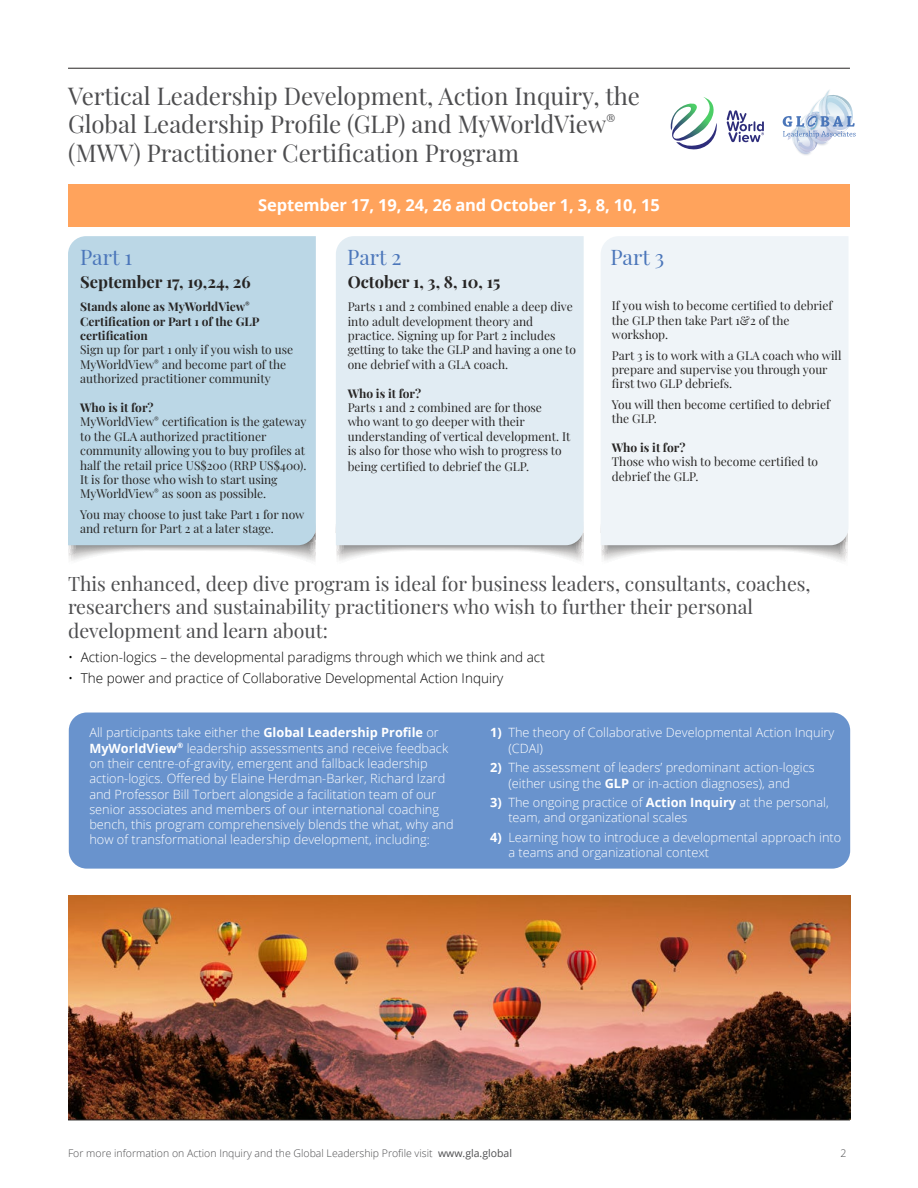
<style>
.page{position:relative;width:918px;height:1188px;background:#fff}
.page>*{position:absolute;margin:0;border:0;box-sizing:border-box;transform-origin:0 0}
.t1{font:24px/28.5px "Playfair Display";color:#4d4d4f}
.t2{font:21px "Playfair Display";color:#4b76ba}
.t3{font:19.5px/23.4px "Playfair Display";color:#4d4d4f}
.t4{font:700 16.5px "Open Sans";letter-spacing:-.01em;color:#fff}
.t5{font:700 16.5px "Playfair Display";color:#272524}
.t6{font:300 13.5px "Open Sans";color:#000}
.t7{font:300 12.75px/15.3px "Open Sans";color:#fff}
.t8{font:12px/14.4px "Playfair Display";color:#272524}
.t9{font:700 12px/14.4px "Playfair Display";color:#272524}
.t10{font:300 10.5px "Open Sans";color:#4d4d4f}
.s1{font-weight:700}
.s2{font-weight:400}
</style>
<div class="page">
<div style="left:69px;top:713px;width:781px;height:156px;background:#6993cd;border-radius:18px"></div>
<svg style="left:68px;top:545px;width:248px;height:16px"></svg>
<svg style="left:601px;top:545px;width:247px;height:16px"></svg>
<svg style="left:336px;top:545px;width:248px;height:16px"></svg>
<div style="left:68px;top:236px;width:248px;height:309px;background:#bbd7e6"></div>
<div style="left:601px;top:236px;width:247px;height:309px;background:#eff4f8"></div>
<div style="left:336px;top:236px;width:248px;height:309px;background:#e1ecf3"></div>
<img style="left:68px;top:896px;width:782px;height:224px">
<hr style="left:68px;top:68px;width:782px;height:1px;background:#272524">
<div style="left:68px;top:184px;width:782px;height:42px;background:#ffa35c"></div>
<hr style="left:68px;top:1120px;width:782px;height:1px;background:#272524">
<svg style="left:727px;top:110px;width:37px;height:32px"></svg>
<svg style="left:671px;top:97px;width:46px;height:52px"></svg>
<svg style="left:783px;top:90px;width:73px;height:64px"></svg>
<h1 class="t1" style="left:68px;top:80px;width:574px">Vertical Leadership Development, Action Inquiry, the<br>Global Leadership Profile (GLP) and MyWorldView<sup>® </sup>(MWV) Practitioner Certification Program</h1>
<h3 class="t4" style="left:258px;top:194px;width:403px">September 17, 19, 24, 26 and October 1, 3, 8, 10, 15</h3>
<h2 class="t2" style="left:80px;top:240px;width:54px">Part 1</h2>
<h2 class="t2" style="left:347px;top:240px;width:56px">Part 2</h2>
<h2 class="t2" style="left:610px;top:240px;width:55px">Part 3</h2>
<h3 class="t5" style="left:80px;top:269px;width:172px">September 17, 19,24, 26</h3>
<p class="t9" style="left:80px;top:299px;width:181px">Stands alone as MyWorldView<sup>®<br></sup>Certification or Part 1 of the GLP certification</p>
<p class="t8" style="left:80px;top:342px;width:215px">Sign up for part 1 only if you wish to use<br>MyWorldView<sup>®</sup> and become part of the authorized practitioner community</p>
<p class="t8" style="left:80px;top:399px;width:228px"><span class="s1">Who is it for?<br></span>MyWorldView<sup>®</sup> certification is the gateway to the GLA authorized practitioner community allowing you to buy profiles at half the retail price US$200 (RRP US$400).<br>It is for those who wish to start using MyWorldView<sup>®</sup> as soon as possible.</p>
<p class="t8" style="left:80px;top:506px;width:226px">You may choose to just take Part 1 for now and return for Part 2 at a later stage.</p>
<h3 class="t5" style="left:348px;top:269px;width:154px">October 1, 3, 8, 10, 15</h3>
<p class="t8" style="left:348px;top:299px;width:230px">Parts 1 and 2 combined enable a deep dive into adult development theory and practice. Signing up for Part 2 includes getting to take the GLP and having a one to one debrief with a GLA coach.</p>
<p class="t9" style="left:348px;top:385px;width:75px">Who is it for?</p>
<p class="t8" style="left:348px;top:399px;width:224px">Parts 1 and 2 combined are for those<br>who want to go deeper with their understanding of vertical development. It is also for those who wish to progress to</p>
<p class="t8" style="left:348px;top:459px;width:183px">being certified to debrief the GLP.</p>
<p class="t8" style="left:612px;top:298px;width:222px">If you wish to become certified to debrief the GLP then take Part 1&amp;2 of the workshop.</p>
<p class="t8" style="left:612px;top:347px;width:231px">Part 3 is to work with a GLA coach who will prepare and supervise you through your first two GLP debriefs.</p>
<p class="t8" style="left:612px;top:396px;width:220px">You will then become certified to debrief the GLP.</p>
<p class="t9" style="left:612px;top:439px;width:75px">Who is it for?</p>
<p class="t8" style="left:612px;top:454px;width:208px">Those who wish to become certified to debrief the GLP.</p>
<h3 class="t3" style="left:68px;top:570px;width:744px">This enhanced, deep dive program is ideal for business leaders, consultants, coaches, researchers and sustainability practitioners who wish to further their personal development and learn about:</h3>
<p class="t6" style="left:68px;top:648px;width:478px">• Action-logics – the developmental paradigms through which we think and act</p>
<p class="t6" style="left:68px;top:669px;width:437px">• The power and practice of Collaborative Developmental Action Inquiry</p>
<p class="t7" style="left:89px;top:725px;width:366px">All participants take either the <span class="s1">Global Leadership Profile</span> or <span class="s1">MyWorldView</span><sup>®</sup> leadership assessments and receive feedback on their centre-of-gravity, emergent and fallback leadership action-logics. Offered by Elaine Herdman-Barker, Richard Izard and Professor Bill Torbert alongside a facilitation team of our senior associates and members of our international coaching bench, this program comprehensively blends the what, why and how of transformational leadership development, including:</p>
<p class="t7" style="left:508px;top:725px;width:328px;text-indent:-18px"><span class="s1">1)</span> The theory of Collaborative Developmental Action Inquiry (CDAI)</p>
<p class="t7" style="left:490px;top:760px;width:326px;text-align:center"><span class="s1">2)</span> The assessment of leaders’ predominant action-logics (either using the <span class="s1">GLP</span> or in-action diagnoses), and</p>
<p class="t7" style="left:508px;top:794px;width:322px;text-indent:-18px"><span class="s1">3)</span> The ongoing practice of <span class="s1">Action Inquiry</span> at the personal, team, and organizational scales</p>
<p class="t7" style="left:508px;top:829px;width:334px;text-indent:-18px"><span class="s1">4)</span> Learning how to introduce a developmental approach into a teams and organizational context</p>
<p class="t10" style="left:68px;top:1146px;width:446px">For more information on Action Inquiry and the Global Leadership Profile visit <span class="s2">www.gla.global</span></p>
<p class="t10" style="left:841px;top:1146px;width:7px">2</p>
</div>
